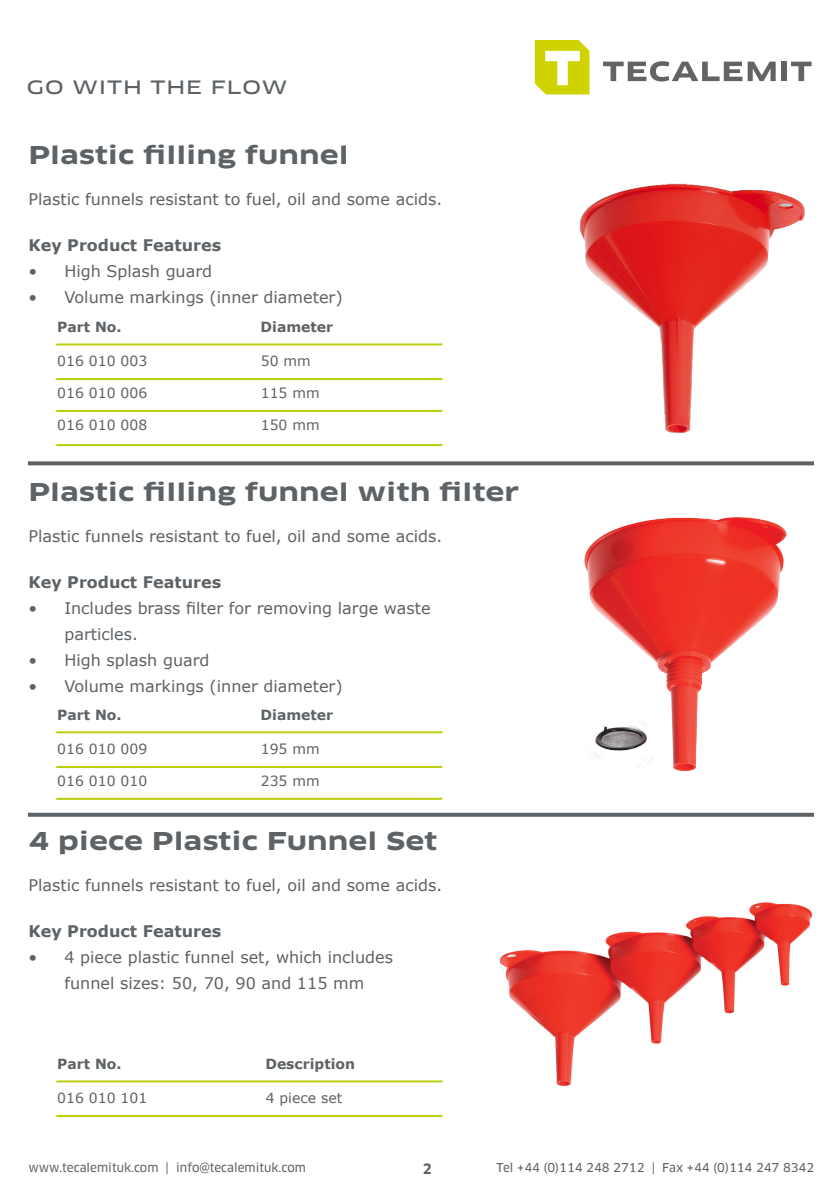
<style>
.page{position:relative;width:840px;height:1191px;background:#fff}
.page>*{position:absolute;margin:0;border:0;box-sizing:border-box;transform-origin:0 0}
.t1{font:700 24px "Clan OT Extd";color:#5d6266}
.t2{font:18px "Clan OT Extd News";letter-spacing:.025em;color:#5d6266}
.t3{font:16px/26px "Verdana";color:#5d6266}
.t4{font:700 16px "Verdana";color:#5d6266}
.t5{font:14px "Verdana";color:#5d6266}
.t6{font:700 14px "Verdana";color:#5d6266}
.t7{font:700 14px "Clan OT";color:#5d6266}
.t8{font:12px "Clan OT News";color:#5d6266}
</style>
<div class="page">
<svg style="left:28px;top:461px;width:531px;height:4px;fill:#5d6266"></svg>
<svg style="left:28px;top:812px;width:785px;height:4px;fill:#5d6266"></svg>
<svg style="left:603px;top:61px;width:172px;height:20px"></svg>
<div style="left:780px;top:62px;width:6px;height:19px;background:#636366"></div>
<svg style="left:791px;top:62px;width:20px;height:19px"></svg>
<svg style="left:534px;top:40px;width:55px;height:54px"></svg>
<img style="left:500px;top:902px;width:310px;height:184px">
<svg style="left:55px;top:343px;width:388px;height:3px"></svg>
<svg style="left:55px;top:378px;width:388px;height:2px"></svg>
<svg style="left:55px;top:444px;width:388px;height:2px"></svg>
<svg style="left:55px;top:409px;width:388px;height:3px"></svg>
<svg style="left:55px;top:731px;width:388px;height:2px"></svg>
<svg style="left:55px;top:765px;width:388px;height:3px"></svg>
<svg style="left:55px;top:797px;width:388px;height:3px"></svg>
<svg style="left:55px;top:1080px;width:388px;height:2px"></svg>
<svg style="left:55px;top:1115px;width:388px;height:2px"></svg>
<img style="left:559px;top:183px;width:255px;height:283px">
<img style="left:584px;top:517px;width:203px;height:255px">
<p class="t2" style="left:27px;top:77px;width:262px">GO WITH THE FLOW</p>
<p class="t1" style="left:28px;top:141px;width:321px">Plastic filling funnel</p>
<p class="t3" style="left:28px;top:186px;width:415px">Plastic funnels resistant to fuel, oil and some acids.</p>
<p class="t4" style="left:28px;top:234px;width:194px">Key Product Features</p>
<p class="t3" style="left:28px;top:258px;width:185px">• High Splash guard</p>
<p class="t3" style="left:28px;top:284px;width:315px">• Volume markings (inner diameter)</p>
<p class="t6" style="left:57px;top:317px;width:66px">Part No.</p>
<p class="t6" style="left:260px;top:317px;width:74px">Diameter</p>
<p class="t5" style="left:57px;top:351px;width:91px">016 010 003</p>
<p class="t5" style="left:261px;top:351px;width:51px">50 mm</p>
<p class="t5" style="left:57px;top:383px;width:91px">016 010 006</p>
<p class="t5" style="left:261px;top:383px;width:60px">115 mm</p>
<p class="t5" style="left:57px;top:416px;width:91px">016 010 008</p>
<p class="t5" style="left:261px;top:416px;width:60px">150 mm</p>
<p class="t1" style="left:28px;top:477px;width:492px">Plastic filling funnel with filter</p>
<p class="t3" style="left:28px;top:523px;width:415px">Plastic funnels resistant to fuel, oil and some acids.</p>
<p class="t4" style="left:28px;top:571px;width:194px">Key Product Features</p>
<p class="t3" style="left:64px;top:595px;width:367px;text-indent:-36px">• Includes brass filter for removing large waste particles.</p>
<p class="t3" style="left:28px;top:647px;width:183px">• High splash guard</p>
<p class="t3" style="left:28px;top:673px;width:315px">• Volume markings (inner diameter)</p>
<p class="t6" style="left:57px;top:705px;width:66px">Part No.</p>
<p class="t6" style="left:260px;top:705px;width:74px">Diameter</p>
<p class="t5" style="left:57px;top:739px;width:91px">016 010 009</p>
<p class="t5" style="left:261px;top:739px;width:60px">195 mm</p>
<p class="t5" style="left:57px;top:771px;width:91px">016 010 010</p>
<p class="t5" style="left:261px;top:771px;width:60px">235 mm</p>
<p class="t1" style="left:28px;top:826px;width:410px">4 piece Plastic Funnel Set</p>
<p class="t3" style="left:28px;top:872px;width:415px">Plastic funnels resistant to fuel, oil and some acids.</p>
<p class="t4" style="left:28px;top:920px;width:194px">Key Product Features</p>
<p class="t3" style="left:28px;top:944px;width:366px;text-align:center">• 4 piece plastic funnel set, which includes funnel sizes: 50, 70, 90 and 115 mm</p>
<p class="t6" style="left:57px;top:1054px;width:66px">Part No.</p>
<p class="t6" style="left:265px;top:1054px;width:91px">Description</p>
<p class="t5" style="left:57px;top:1088px;width:91px">016 010 101</p>
<p class="t5" style="left:265px;top:1088px;width:78px">4 piece set</p>
<p class="t8" style="left:28px;top:1160px;width:279px">www.tecalemituk.com | info@tecalemituk.com</p>
<p class="t8" style="left:496px;top:1160px;width:319px">Tel +44 (0)114 248 2712 | Fax +44 (0)114 247 8342</p>
<p class="t7" style="left:422px;top:1160px;width:10px">2</p>
</div>
